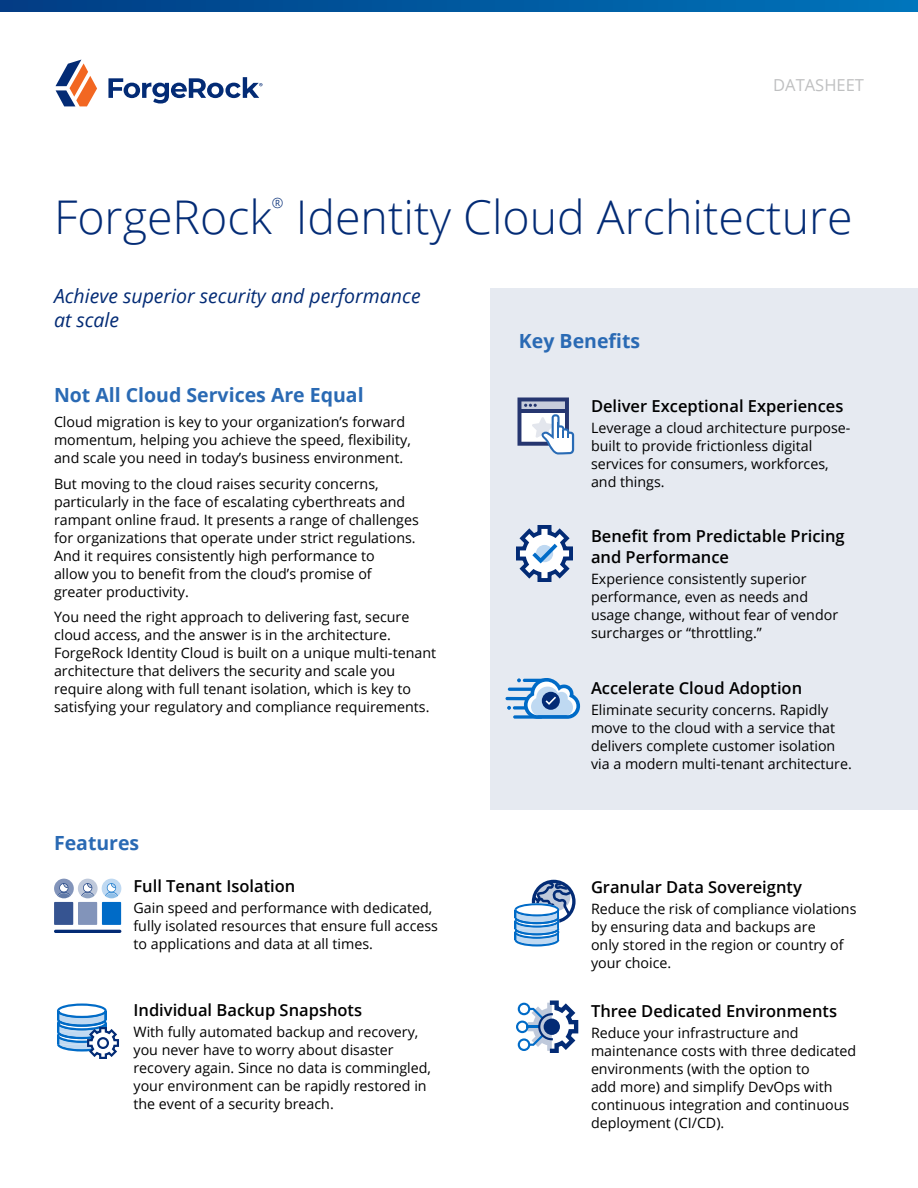
<style>
.page{position:relative;width:918px;height:1188px;background:#fff}
.page>*{position:absolute;margin:0;border:0;box-sizing:border-box;transform-origin:0 0}
.t1{font:300 46.5px "Open Sans";color:#032b75}
.t2{font:700 19.5px "Open Sans";color:#2a6ab4}
.t3{font:italic 19.5px/24px "Open Sans";color:#032b75}
.t4{font:600 16.5px/21px "Open Sans";color:#000}
.t5{font:16.5px "Open Sans";color:#bfc0c1}
.t6{font:14.25px/18px "Open Sans";color:#000}
.t7{font:300 13.95px "Open Sans";color:#032b75}
</style>
<div class="page">
<svg style="left:0;top:0;width:918px;height:12px"></svg>
<div style="left:54px;top:902px;width:19px;height:23px;background:#365491"></div>
<svg style="left:54px;top:879px;width:67px;height:19px"></svg>
<div style="left:78px;top:902px;width:19px;height:23px;background:#8294ba"></div>
<div style="left:102px;top:902px;width:19px;height:23px;background:#006bc7"></div>
<hr style="left:54px;top:930px;width:67px;height:3px;background:#032b75;border-radius:2px">
<svg style="left:516px;top:1000px;width:62px;height:53px"></svg>
<svg style="left:514px;top:880px;width:62px;height:67px"></svg>
<svg style="left:57px;top:1004px;width:62px;height:55px"></svg>
<div style="left:490px;top:288px;width:428px;height:522px;background:#e6eaf1"></div>
<svg style="left:55px;top:60px;width:42px;height:46px"></svg>
<svg style="left:108px;top:77px;width:154px;height:27px"></svg>
<svg style="left:516px;top:525px;width:57px;height:57px"></svg>
<svg style="left:507px;top:706px;width:4px;height:4px"></svg>
<svg style="left:513px;top:715px;width:30px;height:4px"></svg>
<hr style="left:508px;top:688px;width:26px;height:3px;background:#006bc7;border-radius:2px">
<svg style="left:513px;top:706px;width:14px;height:4px"></svg>
<hr style="left:505px;top:697px;width:24px;height:3px;background:#006bc7;border-radius:2px">
<svg style="left:517px;top:678px;width:63px;height:41px"></svg>
<svg style="left:518px;top:398px;width:56px;height:56px"></svg>
<p class="t5" style="left:773px;top:73px;width:92px">DATASHEET</p>
<h1 class="t1" style="left:54px;top:185px;width:219px">ForgeRock</h1>
<p class="t7" style="left:272px;top:193px;width:13px">®</p>
<h1 class="t1" style="left:296px;top:185px;width:559px">Identity Cloud Architecture</h1>
<h2 class="t3" style="left:54px;top:283px;width:368px">Achieve superior security and performance at scale</h2>
<h2 class="t2" style="left:54px;top:381px;width:311px">Not All Cloud Services Are Equal</h2>
<p class="t6" style="left:54px;top:413px;width:358px">Cloud migration is key to your organization’s forward momentum, helping you achieve the speed, flexibility, and scale you need in today’s business environment.</p>
<p class="t6" style="left:54px;top:474px;width:366px">But moving to the cloud raises security concerns, particularly in the face of escalating cyberthreats and rampant online fraud. It presents a range of challenges for organizations that operate under strict regulations.<br>And it requires consistently high performance to<br>allow you to benefit from the cloud’s promise of greater productivity.</p>
<p class="t6" style="left:54px;top:608px;width:384px">You need the right approach to delivering fast, secure cloud access, and the answer is in the architecture.<br>ForgeRock Identity Cloud is built on a unique multi-tenant architecture that delivers the security and scale you require along with full tenant isolation, which is key to satisfying your regulatory and compliance requirements.</p>
<h2 class="t2" style="left:54px;top:830px;width:87px">Features</h2>
<p class="t4" style="left:134px;top:875px;width:163px">Full Tenant Isolation</p>
<p class="t6" style="left:134px;top:898px;width:306px">Gain speed and performance with dedicated, fully isolated resources that ensure full access to applications and data at all times.</p>
<p class="t4" style="left:134px;top:999px;width:230px">Individual Backup Snapshots</p>
<p class="t6" style="left:134px;top:1022px;width:299px">With fully automated backup and recovery, you never have to worry about disaster recovery again. Since no data is commingled, your environment can be rapidly restored in the event of a security breach.</p>
<h2 class="t2" style="left:519px;top:327px;width:123px">Key Benefits</h2>
<p class="t4" style="left:591px;top:395px;width:254px">Deliver Exceptional Experiences</p>
<p class="t6" style="left:591px;top:418px;width:261px">Leverage a cloud architecture purpose&shy;built to provide frictionless digital services for consumers, workforces, and things.</p>
<p class="t4" style="left:591px;top:525px;width:255px">Benefit from Predictable Pricing and Performance</p>
<p class="t6" style="left:591px;top:570px;width:249px">Experience consistently superior performance, even as needs and usage change, without fear of vendor surcharges or “throttling.”</p>
<p class="t4" style="left:591px;top:677px;width:213px">Accelerate Cloud Adoption</p>
<p class="t6" style="left:591px;top:700px;width:262px">Eliminate security concerns. Rapidly move to the cloud with a service that delivers complete customer isolation via a modern multi-tenant architecture.</p>
<p class="t4" style="left:591px;top:876px;width:212px">Granular Data Sovereignty</p>
<p class="t6" style="left:591px;top:899px;width:267px">Reduce the risk of compliance violations by ensuring data and backups are<br>only stored in the region or country of your choice.</p>
<p class="t4" style="left:591px;top:1000px;width:248px">Three Dedicated Environments</p>
<p class="t6" style="left:591px;top:1023px;width:267px">Reduce your infrastructure and maintenance costs with three dedicated environments (with the option to<br>add more) and simplify DevOps with continuous integration and continuous deployment (CI/CD).</p>
</div>
